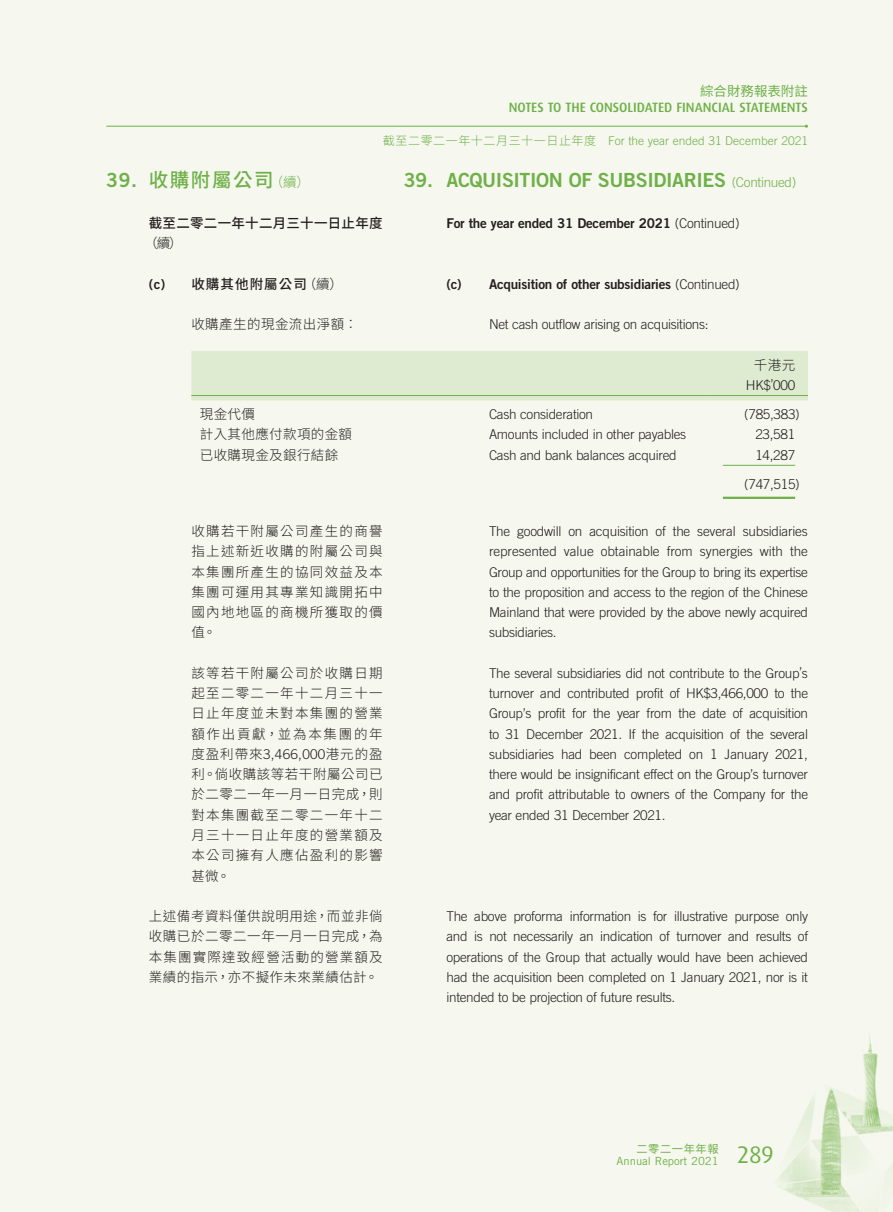
<style>
.page{position:relative;width:893px;height:1212px;background:#fff}
.page>*{position:absolute;margin:0;border:0;box-sizing:border-box;transform-origin:0 0}
.Heading_1{font:19.5px "Trade Gothic LT Std Bd 2";letter-spacing:-.02em;color:#6fb048}
.C_Heading_1{font:500 19.5px "Source Han Sans TC";letter-spacing:.08em;color:#6fb048}
.Body_Text{font:300 13.5px/20.2px "Trade Gothic LT Std";letter-spacing:-.02em;color:#231f20;text-align:justify}
.C_Body_Text{font:300 13.5px/20.2px "Source Han Sans TC";letter-spacing:.1em;color:#231f20;text-align:justify}
.Heading_2{font:13.5px "Trade Gothic LT Std Bd 2";letter-spacing:-.02em;color:#231f20}
.t1{font:500 13.5px "Dax";letter-spacing:-.005em;color:#6fb048}
.Body_Text-2{font:13.5px "Trade Gothic LT Std Bd 2";letter-spacing:-.02em;color:#231f20}
.Body_Text-3{font:300 13.5px "Source Han Sans TC";letter-spacing:.03em;color:#231f20}
.C_Body_Text-2{font:500 13.5px/20.2px "Source Han Sans TC";letter-spacing:.02em;color:#231f20}
.C_Heading_2{font:500 13.5px "Source Han Sans TC";letter-spacing:.08em;color:#231f20}
.C_Body_Text-3{font:300 13.5px "Source Han Sans TC";letter-spacing:.035em;color:#231f20}
.t2{font:13.5px "Source Han Sans TC";letter-spacing:-.005em;color:#6fb048}
.t3{font:300 12px "Trade Gothic LT Std";color:#6fb048}
.t4{font:11.25px "Trade Gothic LT Std";color:#6fb048}
.t5{font:11.25px "Source Han Sans TC";letter-spacing:.05em;color:#6fb048}
.s1{font-family:"Source Han Sans TC"}
.s2{font-family:"Trade Gothic LT Std Bd 2";font-weight:400}
.s3{font-weight:300;font-size:13.5px}
.s4{font-weight:300}
.s5{font-family:"Trade Gothic LT Std";font-weight:300;font-size:13.5px}
.s6{font-family:"Trade Gothic LT Std";font-weight:300}
.s7{font-family:"Trade Gothic LT Std"}
</style>
<div class="page">
<hr style="left:106px;top:126px;width:700px;height:1px;background:#6fb048">
<div style="left:191px;top:351px;width:617px;height:49px;background:#deebd0"></div>
<hr style="left:191px;top:395px;width:298px;height:1px;background:#6fb048">
<hr style="left:489px;top:395px;width:221px;height:1px;background:#6fb048">
<hr style="left:710px;top:395px;width:98px;height:1px;background:#6fb048">
<hr style="left:723px;top:465px;width:72px;height:1px;background:#6fb048">
<hr style="left:723px;top:497px;width:72px;height:2px;background:#6fb048">
<p class="t2" style="left:700px;top:84px;width:109px">綜合財務報表附註</p>
<p class="t1" style="left:509px;top:99px;width:301px">NOTES TO THE CONSOLIDATED FINANCIAL STATEMENTS</p>
<p class="t3" style="left:383px;top:134px;width:427px"><span class="s1">截至二零二一年十二月三十一日止年度</span> For the year ended 31 December 2021</p>
<p class="C_Heading_1" style="left:106px;top:169px;width:205px"><span class="s2">39.</span> 收購附屬公司<span class="s3">（續）</span></p>
<p class="C_Body_Text-2" style="left:144px;top:213px;width:240px;text-indent:5px">截至二零二一年十二月三十一日止年度<span class="s4">（續）</span></p>
<p class="C_Heading_2" style="left:149px;top:276px;width:196px"><span class="s2">(c)</span> 收購其他附屬公司<span class="s4">（續）</span></p>
<p class="C_Body_Text-3" style="left:191px;top:316px;width:168px">收購產生的現金流出淨額︰</p>
<p class="Heading_1" style="left:404px;top:168px;width:394px">39. ACQUISITION OF SUBSIDIARIES <span class="s5">(Continued)</span></p>
<p class="Body_Text-2" style="left:446px;top:215px;width:295px">For the year ended 31 December 2021 <span class="s6">(Continued)</span></p>
<p class="Heading_2" style="left:446px;top:275px;width:295px">(c) Acquisition of other subsidiaries <span class="s6">(Continued)</span></p>
<p class="Body_Text" style="left:489px;top:314px;width:221px">Net cash outflow arising on acquisitions:</p>
<p class="Body_Text-3" style="left:754px;top:357px;width:43px">千港元</p>
<p class="Body_Text" style="left:746px;top:375px;width:51px">HK$’000</p>
<p class="Body_Text-3" style="left:200px;top:406px;width:57px">現金代價</p>
<p class="Body_Text" style="left:489px;top:404px;width:106px">Cash consideration</p>
<p class="Body_Text" style="left:744px;top:404px;width:57px">(785,383)</p>
<p class="Body_Text-3" style="left:200px;top:427px;width:154px">計入其他應付款項的金額</p>
<p class="Body_Text" style="left:489px;top:424px;width:199px">Amounts included in other payables</p>
<p class="Body_Text" style="left:755px;top:424px;width:41px">23,581</p>
<p class="Body_Text-3" style="left:200px;top:447px;width:140px">已收購現金及銀行結餘</p>
<p class="Body_Text" style="left:489px;top:444px;width:189px">Cash and bank balances acquired</p>
<p class="Body_Text" style="left:755px;top:444px;width:41px">14,287</p>
<p class="Body_Text" style="left:744px;top:474px;width:57px">(747,515)</p>
<p class="Body_Text" style="left:489px;top:521px;width:321px">The goodwill on acquisition of the several subsidiaries represented value obtainable from synergies with the Group and opportunities for the Group to bring its expertise to the proposition and access to the region of the Chinese Mainland that were provided by the above newly acquired subsidiaries.</p>
<p class="Body_Text" style="left:489px;top:663px;width:321px">The several subsidiaries did not contribute to the Group’s turnover and contributed profit of HK$3,466,000 to the Group’s profit for the year from the date of acquisition to 31 December 2021. If the acquisition of the several subsidiaries had been completed on 1 January 2021, there would be insignificant effect on the Group’s turnover and profit attributable to owners of the Company for the year ended 31 December 2021.</p>
<p class="C_Body_Text" style="left:191px;top:521px;width:193px">收購若干附屬公司產生的商譽指上述新近收購的附屬公司與本集團所產生的協同效益及本集團可運用其專業知識開拓中國內地地區的商機所獲取的價值。</p>
<p class="C_Body_Text" style="left:191px;top:663px;width:193px">該等若干附屬公司於收購日期起至二零二一年十二月三十一日止年度並未對本集團的營業額作出貢獻，並為本集團的年度盈利帶來<span class="s7">3,466,000</span>港元的盈利。倘收購該等若干附屬公司已於二零二一年一月一日完成，則對本集團截至二零二一年十二月三十一日止年度的營業額及本公司擁有人應佔盈利的影響甚微。</p>
<p class="C_Body_Text" style="left:149px;top:906px;width:235px">上述備考資料僅供說明用途，而並非倘收購已於二零二一年一月一日完成，為本集團實際達致經營活動的營業額及業績的指示，亦不擬作未來業績估計。</p>
<p class="Body_Text" style="left:446px;top:906px;width:363px">The above proforma information is for illustrative purpose only and is not necessarily an indication of turnover and results of operations of the Group that actually would have been achieved had the acquisition been completed on 1 January 2021, nor is it intended to be projection of future results.</p>
<p class="t5" style="left:636px;top:1143px;width:84px">二零二一年年報</p>
<p class="t4" style="left:617px;top:1154px;width:159px">Annual Report 2021 <sup>289</sup></p>
</div>
